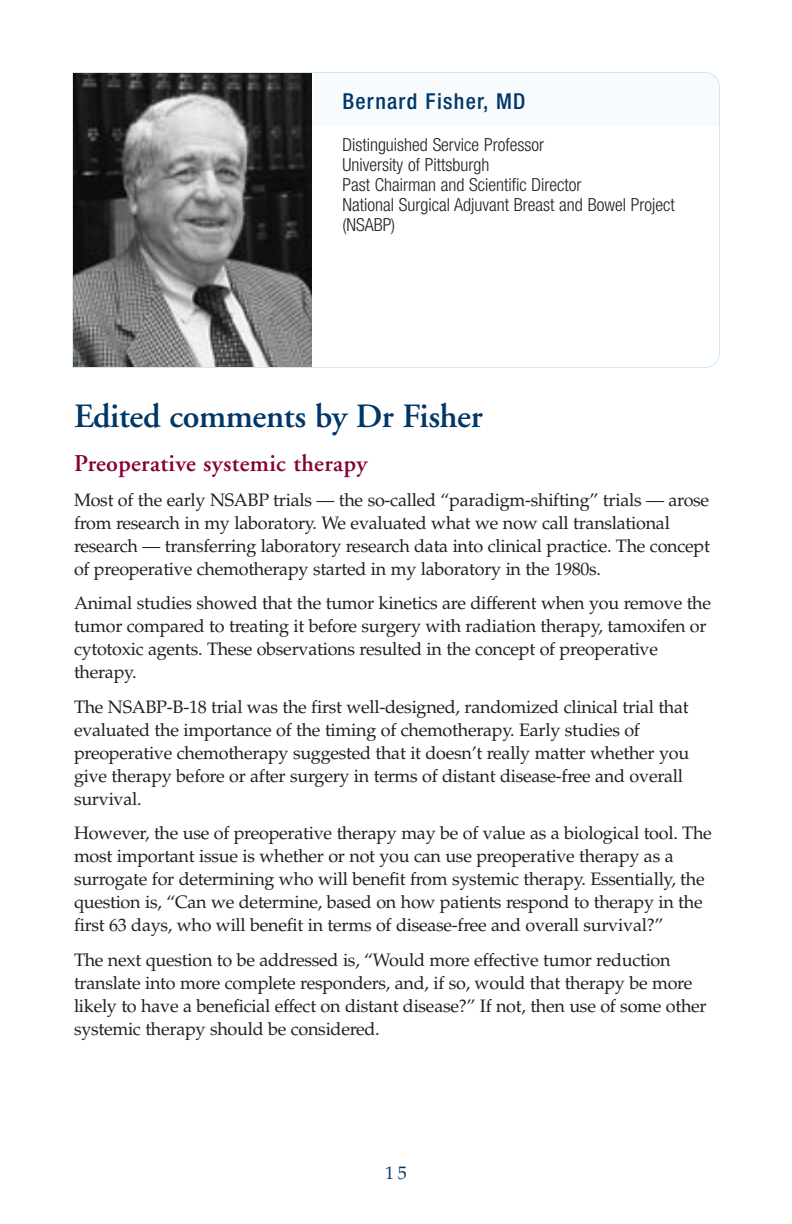
<style>
.page{position:relative;width:792px;height:1224px;background:#fff}
.page>*{position:absolute;margin:0;border:0;box-sizing:border-box;transform-origin:0 0}
.t1{font:600 34px "Adobe Garamond";letter-spacing:-.01em;color:#003768}
.t2{font:600 24px "Adobe Garamond";letter-spacing:.015em;color:#860038}
.t3{font:500 condensed 22px "Helvetica Neue";letter-spacing:.055em;color:#003768}
.t4{font:18px/23px "Palatino";letter-spacing:-.015em;color:#231f20}
.t5{font:300 condensed 18px/20px "Helvetica Neue";color:#231f20}
.t6{font:18px "Palatino";color:#003768}
</style>
<div class="page">
<div style="left:72px;top:72px;width:648px;height:296px;background:#f7fbfe;border-radius:14px"></div>
<div style="left:72px;top:126px;width:648px;height:242px;background:#fff"></div>
<img style="left:72px;top:72px;width:240px;height:296px">
<svg style="left:705px;top:72px;width:15px;height:296px"></svg>
<p class="t3" style="left:342px;top:94px;width:185px">Bernard Fisher, MD</p>
<p class="t5" style="left:342px;top:137px;width:334px">Distinguished Service Professor<br>University of Pittsburgh<br>Past Chairman and Scientific Director<br>National Surgical Adjuvant Breast and Bowel Project (NSABP)</p>
<h1 class="t1" style="left:74px;top:402px;width:410px">Edited comments by Dr Fisher</h1>
<h2 class="t2" style="left:74px;top:454px;width:295px">Preoperative systemic therapy</h2>
<p class="t4" style="left:74px;top:490px;width:637px">Most of the early NSABP trials — the so-called “paradigm-shifting” trials — arose from research in my laboratory. We evaluated what we now call translational research — transferring laboratory research data into clinical practice. The concept of preoperative chemotherapy started in my laboratory in the 1980s.</p>
<p class="t4" style="left:74px;top:594px;width:639px">Animal studies showed that the tumor kinetics are different when you remove the tumor compared to treating it before surgery with radiation therapy, tamoxifen or cytotoxic agents. These observations resulted in the concept of preoperative therapy.</p>
<p class="t4" style="left:74px;top:697px;width:617px">The NSABP-B-18 trial was the first well-designed, randomized clinical trial that evaluated the importance of the timing of chemotherapy. Early studies of preoperative chemotherapy suggested that it doesn’t really matter whether you give therapy before or after surgery in terms of distant disease-free and overall survival.</p>
<p class="t4" style="left:74px;top:824px;width:639px">However, the use of preoperative therapy may be of value as a biological tool. The most important issue is whether or not you can use preoperative therapy as a surrogate for determining who will benefit from systemic therapy. Essentially, the question is, “Can we determine, based on how patients respond to therapy in the first 63 days, who will benefit in terms of disease-free and overall survival?”</p>
<p class="t4" style="left:74px;top:950px;width:634px">The next question to be addressed is, “Would more effective tumor reduction translate into more complete responders, and, if so, would that therapy be more likely to have a beneficial effect on distant disease?” If not, then use of some other systemic therapy should be considered.</p>
<p class="t6" style="left:385px;top:1166px;width:23px">15</p>
</div>
